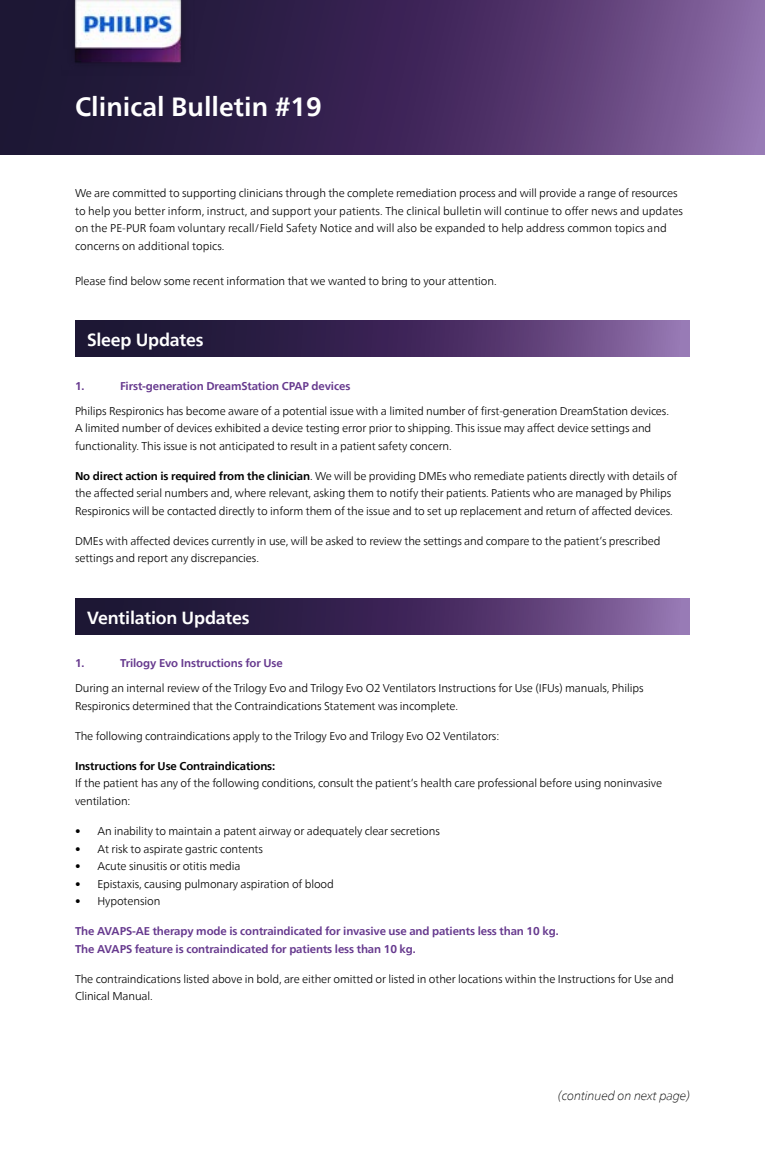
<style>
.page{position:relative;width:765px;height:1175px;background:#fff}
.page>*{position:absolute;margin:0;border:0;box-sizing:border-box;transform-origin:0 0}
.t1{font:700 26.25px "Neue Frutiger World";color:#fff}
.t2{font:700 17.5px "Neue Frutiger World";letter-spacing:-.01em;color:#fff}
.t3{font:italic 100 12.5px "Neue Frutiger World";letter-spacing:-.01em;color:#000}
.t4{font:300 11.25px/17.5px "Neue Frutiger World";letter-spacing:-.01em;color:#000}
.t5{font:700 11.25px/17.5px "Neue Frutiger World";letter-spacing:-.01em;color:#66398e}
.t6{font:700 11.25px "Neue Frutiger World";letter-spacing:-.01em;color:#000}
.s1{font-weight:700}
</style>
<div class="page">
<svg style="left:0;top:0;width:765px;height:155px;background:#483161"></svg>
<img style="left:62px;top:0;width:132px;height:76px">
<svg style="left:76px;top:321px;width:613px;height:36px;background:#45305f"></svg>
<svg style="left:76px;top:599px;width:613px;height:36px;background:#45305f"></svg>
<h1 class="t1" style="left:75px;top:84px;width:248px">Clinical Bulletin #19</h1>
<p class="t4" style="left:75px;top:185px;width:610px">We are committed to supporting clinicians through the complete remediation process and will provide a range of resources to help you better inform, instruct, and support your patients. The clinical bulletin will continue to offer news and updates on the PE-PUR foam voluntary recall/Field Safety Notice and will also be expanded to help address common topics and concerns on additional topics.</p>
<p class="t4" style="left:75px;top:272px;width:423px">Please find below some recent information that we wanted to bring to your attention.</p>
<h2 class="t2" style="left:87px;top:324px;width:118px">Sleep Updates</h2>
<p class="t5" style="left:75px;top:377px;width:11px">1.</p>
<p class="t5" style="left:120px;top:377px;width:232px">First-generation DreamStation CPAP devices</p>
<p class="t4" style="left:75px;top:402px;width:596px">Philips Respironics has become aware of a potential issue with a limited number of first-generation DreamStation devices.<br>A limited number of devices exhibited a device testing error prior to shipping. This issue may affect device settings and functionality. This issue is not anticipated to result in a patient safety concern.</p>
<p class="t4" style="left:75px;top:467px;width:604px"><span class="s1">No direct action is required from the clinician</span>. We will be providing DMEs who remediate patients directly with details of the affected serial numbers and, where relevant, asking them to notify their patients. Patients who are managed by Philips<br>Respironics will be contacted directly to inform them of the issue and to set up replacement and return of affected devices.</p>
<p class="t4" style="left:75px;top:532px;width:587px">DMEs with affected devices currently in use, will be asked to review the settings and compare to the patient’s prescribed settings and report any discrepancies.</p>
<h2 class="t2" style="left:87px;top:602px;width:164px">Ventilation Updates</h2>
<p class="t5" style="left:75px;top:655px;width:11px">1.</p>
<p class="t5" style="left:120px;top:655px;width:164px">Trilogy Evo Instructions for Use</p>
<p class="t4" style="left:75px;top:680px;width:570px">During an internal review of the Trilogy Evo and Trilogy Evo O2 Ventilators Instructions for Use (IFUs) manuals, Philips<br>Respironics determined that the Contraindications Statement was incomplete.</p>
<p class="t4" style="left:75px;top:727px;width:426px">The following contraindications apply to the Trilogy Evo and Trilogy Evo O2 Ventilators:</p>
<p class="t6" style="left:75px;top:756px;width:202px">Instructions for Use Contraindications:</p>
<p class="t4" style="left:75px;top:775px;width:589px">If the patient has any of the following conditions, consult the patient’s health care professional before using noninvasive ventilation:</p>
<p class="t4" style="left:75px;top:822px;width:366px">• An inability to maintain a patent airway or adequately clear secretions</p>
<p class="t4" style="left:75px;top:840px;width:190px">• At risk to aspirate gastric contents</p>
<p class="t4" style="left:75px;top:857px;width:167px">• Acute sinusitis or otitis media</p>
<p class="t4" style="left:75px;top:875px;width:260px">• Epistaxis, causing pulmonary aspiration of blood</p>
<p class="t4" style="left:75px;top:892px;width:87px">• Hypotension</p>
<p class="t5" style="left:75px;top:922px;width:485px">The AVAPS-AE therapy mode is contraindicated for invasive use and patients less than 10 kg.<br>The AVAPS feature is contraindicated for patients less than 10 kg.</p>
<p class="t4" style="left:75px;top:970px;width:600px">The contraindications listed above in bold, are either omitted or listed in other locations within the Instructions for Use and<br>Clinical Manual.</p>
<p class="t3" style="left:558px;top:1086px;width:133px">(continued on next page)</p>
</div>
